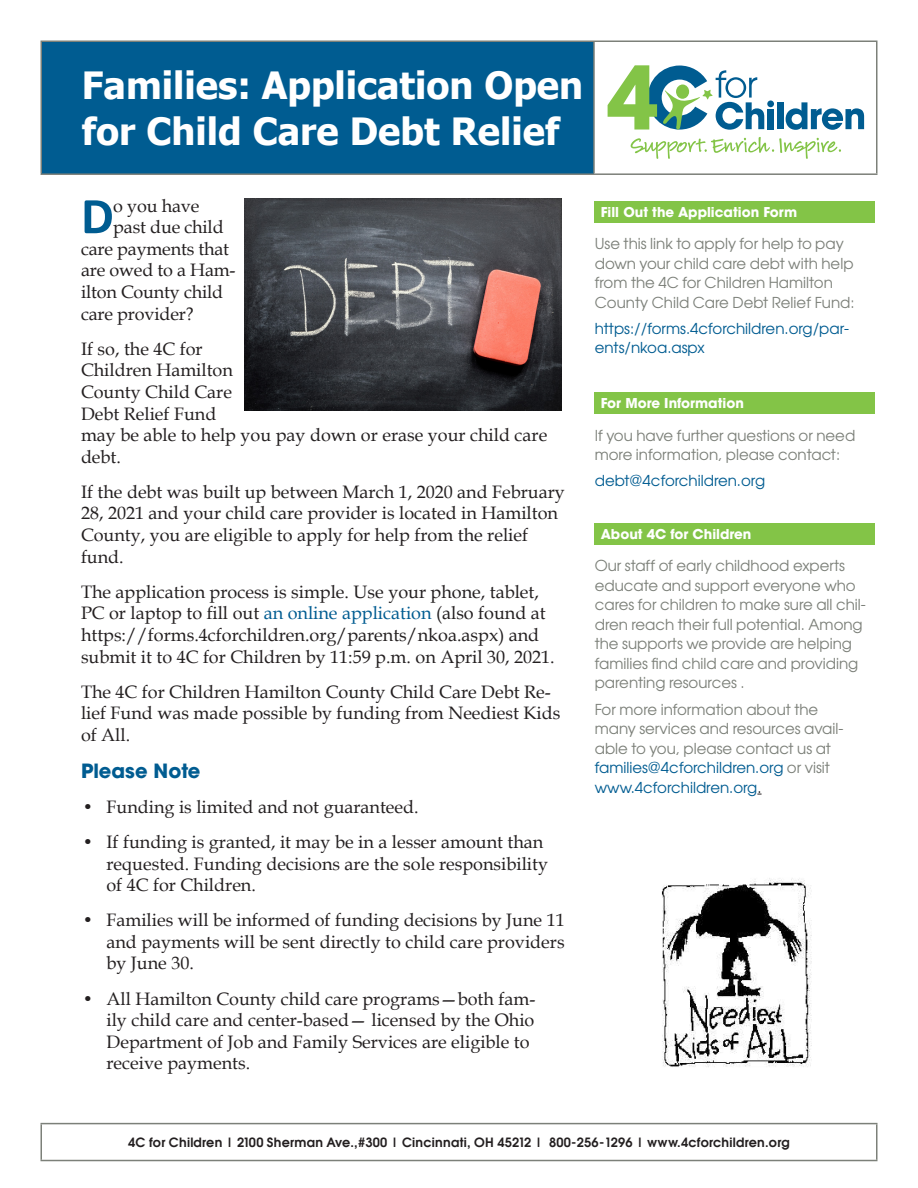
<style>
.page{position:relative;width:918px;height:1188px;background:#fff}
.page>*{position:absolute;margin:0;border:0;box-sizing:border-box;transform-origin:0 0}
.Body_Text{font:700 52.05px "Calibri";color:#005c91}
.Blue_Box_Title{font:700 37.5px/46.5px "Tahoma";color:#fff}
.Body_Text-2{font:700 19.5px "ITC Avant Garde Std";color:#005c91}
.Body_Text-3{font:18px/21.6px "Book Antiqua";color:#231f20}
.Sidebar_Text{font:15px/19.5px "Avant Garde Gothic ITC";color:#7c8079}
.Sidebar_Text-2{font:15px/19.5px "Avant Garde Gothic ITC";color:#005c91}
.Header_in_Bar_Sideba{font:700 13.5px "ITC Avant Garde Std";color:#fff}
.Footer_Contact_Info{font:12.75px "Avant Garde Gothic ITC Dm";letter-spacing:.02em;color:#231f20}
.s1{color:#005c91}
.s2{font-weight:700}
.s3{color:#231f20}
</style>
<div class="page">
<div style="left:41px;top:41px;width:553px;height:133px;background:#005c91"></div>
<hr style="left:594px;top:40px;width:284px;height:2px;background:#7c8079">
<hr style="left:876px;top:42px;width:2px;height:131px;background:#7c8079">
<hr style="left:594px;top:173px;width:284px;height:2px;background:#7c8079">
<hr style="left:40px;top:40px;width:554px;height:2px;background:#7c8079">
<hr style="left:40px;top:42px;width:2px;height:131px;background:#7c8079">
<hr style="left:593px;top:42px;width:2px;height:131px;background:#7c8079">
<hr style="left:40px;top:173px;width:554px;height:2px;background:#7c8079">
<div style="left:595px;top:201px;width:280px;height:22px;background:#83c447"></div>
<div style="left:595px;top:392px;width:280px;height:22px;background:#83c447"></div>
<div style="left:595px;top:523px;width:280px;height:22px;background:#83c447"></div>
<div style="left:768px;top:109px;width:6px;height:20px;background:#005c91"></div>
<div style="left:777px;top:102px;width:6px;height:27px;background:#005c91"></div>
<svg style="left:786px;top:102px;width:78px;height:28px"></svg>
<div style="left:767px;top:100px;width:7px;height:7px;background:#005c91;border-radius:50%"></div>
<svg style="left:608px;top:65px;width:156px;height:65px"></svg>
<svg style="left:631px;top:137px;width:210px;height:22px"></svg>
<hr style="left:40px;top:1124px;width:2px;height:36px;background:#7c8079">
<hr style="left:40px;top:1123px;width:838px;height:1px;background:#7c8079">
<hr style="left:876px;top:1124px;width:2px;height:36px;background:#7c8079">
<hr style="left:40px;top:1160px;width:838px;height:1px;background:#7c8079">
<img style="left:245px;top:199px;width:317px;height:211px">
<img style="left:661px;top:878px;width:151px;height:189px">
<p class="Blue_Box_Title" style="left:82px;top:63px;width:503px">Families: Application Open for Child Care Debt Relief</p>
<p class="Body_Text" style="left:81px;top:179px;width:34px">D</p>
<p class="Body_Text-3" style="left:113px;top:194px;width:88px">o you have</p>
<p class="Body_Text-3" style="left:113px;top:216px;width:112px">past due child</p>
<p class="Body_Text-3" style="left:81px;top:238px;width:150px">care payments that</p>
<p class="Body_Text-3" style="left:81px;top:259px;width:156px">are owed to a Ham-</p>
<p class="Body_Text-3" style="left:81px;top:281px;width:144px">ilton County child</p>
<p class="Body_Text-3" style="left:81px;top:302px;width:114px">care provider?</p>
<p class="Body_Text-3" style="left:81px;top:337px;width:468px">If so, the 4C for<br>Children Hamilton<br>County Child Care<br>Debt Relief Fund<br>may be able to help you pay down or erase your child care debt.</p>
<p class="Body_Text-3" style="left:81px;top:481px;width:485px">If the debt was built up between March 1, 2020 and February 28, 2021 and your child care provider is located in Hamilton County, you are eligible to apply for help from the relief fund.</p>
<p class="Body_Text-3" style="left:81px;top:580px;width:475px">The application process is simple. Use your phone, tablet, PC or laptop to fill out <span class="s1">an online application</span> (also found at https://forms.4cforchildren.org/parents/nkoa.aspx) and submit it to 4C for Children by 11:59 p.m. on April 30, 2021.</p>
<p class="Body_Text-3" style="left:81px;top:680px;width:481px">The 4C for Children Hamilton County Child Care Debt Re&shy;lief Fund was made possible by funding from Neediest Kids of All.</p>
<p class="Body_Text-2" style="left:81px;top:758px;width:121px">Please Note</p>
<p class="Body_Text-3" style="left:82px;top:796px;width:338px"><span class="s2">•</span> Funding is limited and not guaranteed.</p>
<p class="Body_Text-3" style="left:106px;top:831px;width:443px;text-indent:-24px"><span class="s2">•</span> If funding is granted, it may be in a lesser amount than requested. Funding decisions are the sole responsibility of 4C for Children.</p>
<p class="Body_Text-3" style="left:106px;top:909px;width:460px;text-align:justify;text-indent:-24px"><span class="s2">•</span> Families will be informed of funding decisions by June 11 and payments will be sent directly to child care providers by June 30.</p>
<p class="Body_Text-3" style="left:106px;top:987px;width:430px;text-indent:-24px"><span class="s2">•</span> All Hamilton County child care programs—both fam&shy;ily child care and center-based— licensed by the Ohio Department of Job and Family Services are eligible to receive payments.</p>
<p class="Header_in_Bar_Sideba" style="left:601px;top:203px;width:198px">Fill Out the Application Form</p>
<p class="Sidebar_Text" style="left:595px;top:234px;width:261px">Use this link to apply for help to pay down your child care debt with help from the 4C for Children Hamilton County Child Care Debt Relief Fund:</p>
<p class="Sidebar_Text-2" style="left:595px;top:319px;width:256px">https://forms.4cforchildren.org/par&shy;ents/nkoa.aspx</p>
<p class="Header_in_Bar_Sideba" style="left:601px;top:395px;width:145px">For More Information</p>
<p class="Sidebar_Text" style="left:595px;top:425px;width:262px">If you have further questions or need more information, please contact:</p>
<p class="Sidebar_Text-2" style="left:595px;top:471px;width:172px">debt@4cforchildren.org</p>
<p class="Header_in_Bar_Sideba" style="left:601px;top:525px;width:152px">About 4C for Children</p>
<p class="Sidebar_Text" style="left:595px;top:556px;width:273px">Our staff of early childhood experts educate and support everyone who cares for children to make sure all chil&shy;dren reach their full potential. Among the supports we provide are helping families find child care and providing parenting resources .</p>
<p class="Sidebar_Text" style="left:595px;top:699px;width:250px">For more information about the many services and resources avail&shy;able to you, please contact us at <span class="s1">families@4cforchildren.org</span> or visit <span class="s1">www.4cforchildren.org</span><span class="s3">.</span></p>
<p class="Footer_Contact_Info" style="left:128px;top:1134px;width:663px">4C for Children | 2100 Sherman Ave.,#300 | Cincinnati, OH 45212 | 800-256-1296 | www.4cforchildren.org</p>
</div>
